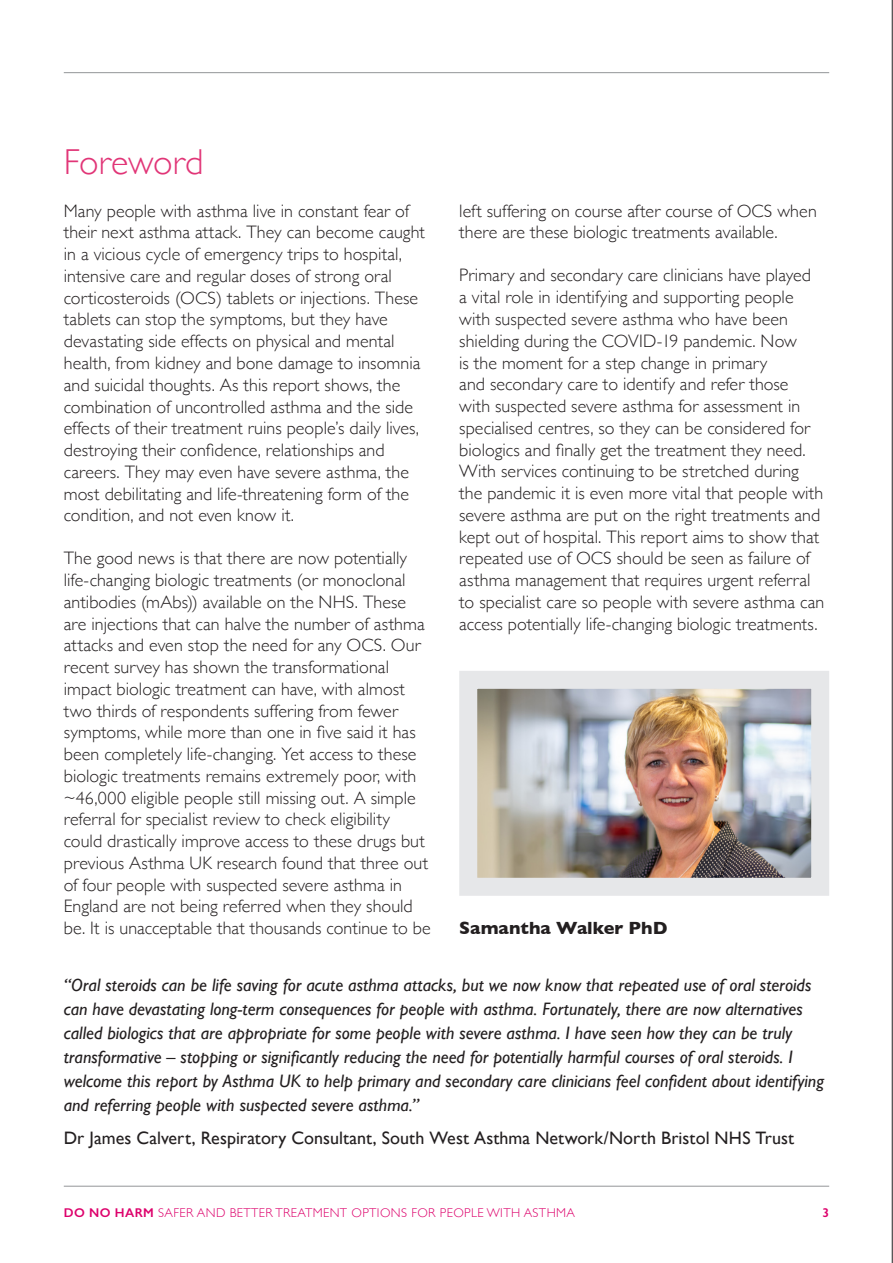
<style>
.page{position:relative;width:893px;height:1263px;background:#fff}
.page>*{position:absolute;margin:0;border:0;box-sizing:border-box;transform-origin:0 0}
.Heading_1{font:300 36px "Gill Sans";color:#e13577}
.Body_copy{font:300 18px/21.8px "Gill Sans";letter-spacing:.005em;color:#231f20}
.t1{font:italic 18px/24px "Gill Sans";color:#231f20}
.Quote_name{font:18px "Gill Sans";letter-spacing:.005em;color:#231f20}
.t2{font:700 18px "Gill Sans";color:#231f20}
.t3{font:300 12.75px "Gill Sans";letter-spacing:.03em;color:#dd026c}
.t4{font:600 12.75px "Gill Sans";color:#dd026c}
.s1{font-weight:600}
</style>
<div class="page">
<hr style="left:64px;top:72px;width:765px;height:1px;background:#939598">
<hr style="left:64px;top:1186px;width:765px;height:1px;background:#939598">
<hr style="left:892px;top:0;width:1px;height:1263px;background:#231f20">
<img style="left:478px;top:690px;width:332px;height:187px">
<div style="left:459px;top:671px;width:370px;height:225px;border:18px solid #e6e7e9"></div>
<p class="Heading_1" style="left:64px;top:134px;width:141px">Foreword</p>
<p class="Body_copy" style="left:64px;top:199px;width:363px">Many people with asthma live in constant fear of their next asthma attack. They can become caught in a vicious cycle of emergency trips to hospital, intensive care and regular doses of strong oral corticosteroids (OCS) tablets or injections. These tablets can stop the symptoms, but they have devastating side effects on physical and mental health, from kidney and bone damage to insomnia and suicidal thoughts. As this report shows, the combination of uncontrolled asthma and the side effects of their treatment ruins people’s daily lives, destroying their confidence, relationships and careers. They may even have severe asthma, the most debilitating and life-threatening form of the condition, and not even know it.</p>
<p class="Body_copy" style="left:64px;top:547px;width:369px">The good news is that there are now potentially life-changing biologic treatments (or monoclonal antibodies (mAbs)) available on the NHS. These are injections that can halve the number of asthma attacks and even stop the need for any OCS. Our recent survey has shown the transformational impact biologic treatment can have, with almost two thirds of respondents suffering from fewer symptoms, while more than one in five said it has been completely life-changing. Yet access to these biologic treatments remains extremely poor, with ~46,000 eligible people still missing out. A simple referral for specialist review to check eligibility could drastically improve access to these drugs but previous Asthma UK research found that three out of four people with suspected severe asthma in England are not being referred when they should be. It is unacceptable that thousands continue to be</p>
<p class="Body_copy" style="left:459px;top:199px;width:359px">left suffering on course after course of OCS when there are these biologic treatments available.</p>
<p class="Body_copy" style="left:459px;top:264px;width:367px">Primary and secondary care clinicians have played<br>a vital role in identifying and supporting people with suspected severe asthma who have been shielding during the COVID-19 pandemic. Now<br>is the moment for a step change in primary<br>and secondary care to identify and refer those<br>with suspected severe asthma for assessment in specialised centres, so they can be considered for biologics and finally get the treatment they need.<br>With services continuing to be stretched during the pandemic it is even more vital that people with severe asthma are put on the right treatments and kept out of hospital. This report aims to show that repeated use of OCS should be seen as failure of asthma management that requires urgent referral to specialist care so people with severe asthma can access potentially life-changing biologic treatments.</p>
<p class="t2" style="left:459px;top:913px;width:210px">Samantha Walker PhD</p>
<p class="t1" style="left:64px;top:972px;width:762px">“Oral steroids can be life saving for acute asthma attacks, but we now know that repeated use of oral steroids can have devastating long-term consequences for people with asthma. Fortunately, there are now alternatives called biologics that are appropriate for some people with severe asthma. I have seen how they can be truly transformative – stopping or significantly reducing the need for potentially harmful courses of oral steroids. I welcome this report by Asthma UK to help primary and secondary care clinicians feel confident about identifying and referring people with suspected severe asthma.”</p>
<p class="Quote_name" style="left:64px;top:1127px;width:732px">Dr James Calvert, Respiratory Consultant, South West Asthma Network/North Bristol NHS Trust</p>
<p class="t3" style="left:64px;top:1203px;width:513px"><span class="s1">DO NO HARM</span> SAFER AND BETTER TREATMENT OPTIONS FOR PEOPLE WITH ASTHMA</p>
<p class="t4" style="left:822px;top:1205px;width:8px">3</p>
</div>
